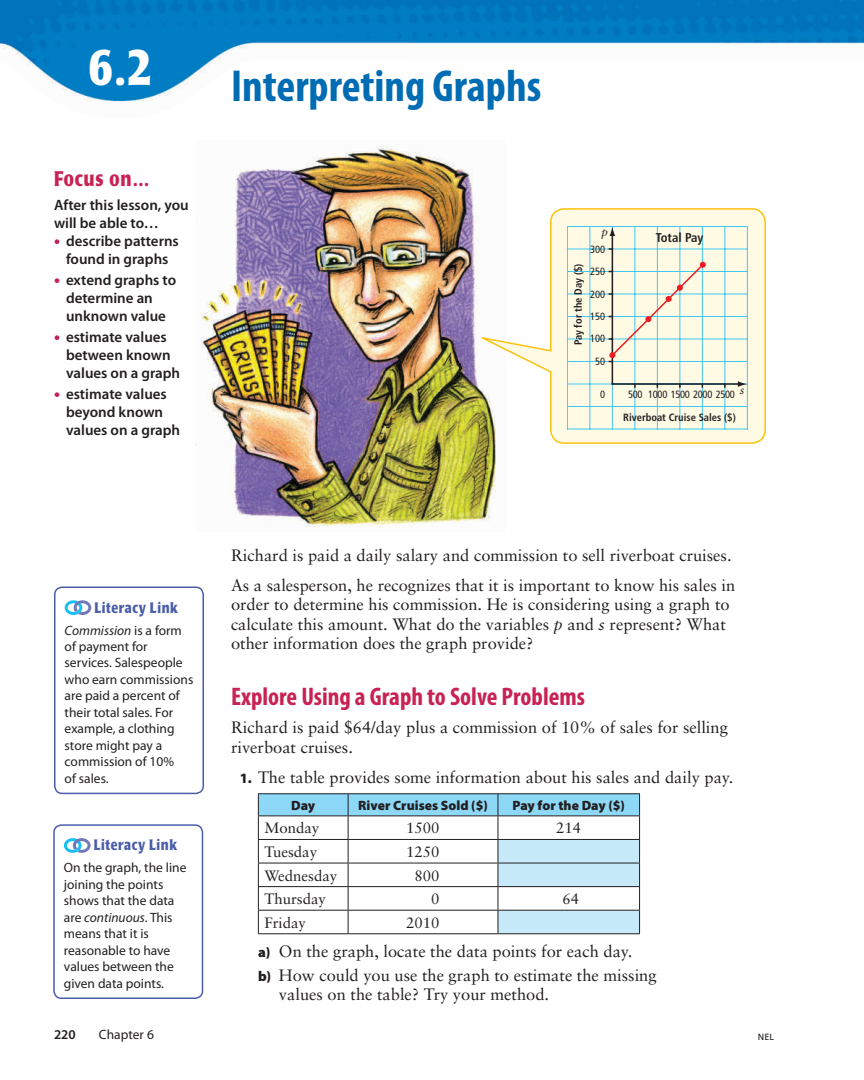
<style>
.page{position:relative;width:864px;height:1080px;background:#fff}
.page>*{position:absolute;margin:0;border:0;box-sizing:border-box;transform-origin:0 0}
.t1{font:700 49.5px "Poppl Laudatio";color:#fff;scale:.85 1}
.t2{font:700 condensed 45px "Myriad Pro";color:#006cb3}
.t3{font:700 condensed 25.5px "Myriad Pro";color:#c72253}
.t4{font:700 21px "Poppl Laudatio";letter-spacing:.05em;color:#c72253;scale:.8 1}
.t5{font:16.5px/19.5px "Sabon";color:#231f20}
.t6{font:600 15px/18px "Myriad Pro";color:#231f20}
.t7{font:15px "Sabon";color:#231f20}
.t8{font:700 15px "Poppl Laudatio";letter-spacing:.05em;color:#4a5da9;scale:.8 1}
.t9{font:13.5px/16.5px "Myriad Pro";color:#231f20}
.t10{font:900 13.5px "Myriad Pro";color:#231f20}
.t11{font:600 13.5px "Myriad Pro";color:#231f20}
.t12{font:700 condensed 12.75px "Frutiger";color:#231f20}
.t13{font:italic 12px "Sabon";color:#231f20}
.t14{font:700 condensed 10.5px "Frutiger";color:#231f20}
.t15{font:condensed 10.5px/22.5px "Frutiger";letter-spacing:-.03em;color:#231f20}
.t16{font:9px "Frutiger LT Std";color:#231f20}
.s1{font-weight:900;font-size:16.5px;color:#c72253}
.s2{font-style:italic}
.s3{font-family:"Myriad Pro";font-weight:900;font-size:14.25px}
</style>
<div class="page">
<img style="left:201px;top:202px;width:297px;height:325px">
<img style="left:0;top:0;width:864px;height:202px">
<hr style="left:258px;top:793px;width:90px;height:1px;background:#231f20">
<hr style="left:348px;top:793px;width:150px;height:1px;background:#231f20">
<hr style="left:498px;top:793px;width:142px;height:1px;background:#231f20">
<svg style="left:258px;top:794px;width:382px;height:140px"></svg>
<hr style="left:258px;top:816px;width:90px;height:1px;background:#231f20">
<hr style="left:348px;top:816px;width:150px;height:1px;background:#231f20">
<hr style="left:498px;top:816px;width:142px;height:1px;background:#231f20">
<svg style="left:65px;top:600px;width:26px;height:15px"></svg>
<div style="left:54px;top:586px;width:150px;height:208px;border:2px solid #4a5da9;border-radius:8px"></div>
<svg style="left:64px;top:838px;width:27px;height:15px"></svg>
<div style="left:53px;top:824px;width:150px;height:175px;border:2px solid #4a5da9;border-radius:8px"></div>
<svg style="left:472px;top:207px;width:294px;height:238px"></svg>
<hr style="left:680px;top:227px;width:1px;height:202px;background:#40c7f4">
<hr style="left:702px;top:227px;width:1px;height:202px;background:#40c7f4">
<hr style="left:725px;top:227px;width:1px;height:202px;background:#40c7f4">
<hr style="left:567px;top:361px;width:180px;height:1px;background:#40c7f4">
<hr style="left:567px;top:384px;width:180px;height:1px;background:#40c7f4">
<hr style="left:567px;top:406px;width:180px;height:1px;background:#40c7f4">
<hr style="left:567px;top:429px;width:180px;height:1px;background:#40c7f4">
<hr style="left:567px;top:339px;width:180px;height:1px;background:#40c7f4">
<hr style="left:567px;top:316px;width:180px;height:1px;background:#40c7f4">
<hr style="left:567px;top:294px;width:180px;height:1px;background:#40c7f4">
<hr style="left:567px;top:226px;width:180px;height:1px;background:#40c7f4">
<hr style="left:635px;top:227px;width:1px;height:202px;background:#40c7f4">
<hr style="left:612px;top:227px;width:1px;height:202px;background:#40c7f4">
<hr style="left:590px;top:227px;width:1px;height:202px;background:#40c7f4">
<hr style="left:567px;top:227px;width:1px;height:202px;background:#40c7f4">
<hr style="left:657px;top:227px;width:1px;height:202px;background:#40c7f4">
<hr style="left:747px;top:227px;width:1px;height:202px;background:#40c7f4">
<hr style="left:567px;top:249px;width:180px;height:1px;background:#40c7f4">
<hr style="left:567px;top:271px;width:180px;height:1px;background:#40c7f4">
<hr style="left:612px;top:234px;width:1px;height:150px;background:#231f20">
<hr style="left:612px;top:383px;width:128px;height:2px;background:#231f20">
<svg style="left:609px;top:262px;width:97px;height:100px;background:#e9ebdc"></svg>
<svg style="left:610px;top:227px;width:5px;height:9px"></svg>
<svg style="left:738px;top:381px;width:9px;height:6px"></svg>
<h1 class="t1" style="left:88px;top:39px;width:77px">6.2</h1>
<p class="t4" style="left:54px;top:167px;width:121px">Focus on…</p>
<p class="t6" style="left:54px;top:196px;width:136px">After this lesson, you will be able to…</p>
<p class="t6" style="left:54px;top:232px;width:126px;text-align:center"><span class="s1">•</span> describe patterns found in graphs</p>
<p class="t6" style="left:66px;top:271px;width:112px;text-indent:-12px"><span class="s1">•</span> extend graphs to determine an unknown value</p>
<p class="t6" style="left:66px;top:328px;width:116px;text-indent:-12px"><span class="s1">•</span> estimate values between known values on a graph</p>
<p class="t6" style="left:66px;top:385px;width:116px;text-indent:-12px"><span class="s1">•</span> estimate values beyond known values on a graph</p>
<h2 class="t2" style="left:231px;top:58px;width:312px">Interpreting Graphs</h2>
<p class="t13" style="left:601px;top:225px;width:8px">p</p>
<p class="t15" style="left:590px;top:238px;width:17px">300<br>250</p>
<p class="t14" style="left:572px;top:345px;width:83px;rotate:-90deg">Pay for the Day ($)</p>
<p class="t15" style="left:590px;top:283px;width:17px">200</p>
<p class="t15" style="left:590px;top:305px;width:17px">150</p>
<p class="t15" style="left:590px;top:327px;width:17px">100</p>
<p class="t15" style="left:595px;top:350px;width:12px">50</p>
<p class="t15" style="left:600px;top:383px;width:7px">0</p>
<p class="t12" style="left:656px;top:231px;width:49px">Total Pay</p>
<p class="t13" style="left:740px;top:382px;width:6px">s</p>
<p class="t15" style="left:628px;top:383px;width:108px">500 1000 1500 2000 2500</p>
<p class="t14" style="left:623px;top:411px;width:114px">Riverboat Cruise Sales ($)</p>
<p class="t8" style="left:95px;top:599px;width:106px">Literacy Link</p>
<p class="t9" style="left:65px;top:622px;width:130px"><span class="s2">Commission</span> is a form of payment for services. Salespeople who earn commissions are paid a percent of their total sales. For example, a clothing store might pay a commission of 10%<br>of sales.</p>
<p class="t8" style="left:94px;top:837px;width:106px">Literacy Link</p>
<p class="t9" style="left:64px;top:859px;width:124px">On the graph, the line joining the points shows that the data are <span class="s2">continuous</span>. This means that it is reasonable to have values between the given data points.</p>
<p class="t11" style="left:54px;top:1026px;width:23px">220</p>
<p class="t9" style="left:99px;top:1026px;width:57px">Chapter 6</p>
<p class="t5" style="left:231px;top:540px;width:506px;line-height:30px">Richard is paid a daily salary and commission to sell riverboat cruises.<br>As a salesperson, he recognizes that it is important to know his sales in</p>
<p class="t5" style="left:231px;top:595px;width:500px">order to determine his commission. He is considering using a graph to calculate this amount. What do the variables <span class="s2">p</span> and <span class="s2">s</span> represent? What other information does the graph provide?</p>
<h3 class="t3" style="left:231px;top:680px;width:356px">Explore Using a Graph to Solve Problems</h3>
<p class="t5" style="left:231px;top:718px;width:498px">Richard is paid $64/day plus a commission of 10% of sales for selling riverboat cruises.</p>
<p class="t5" style="left:240px;top:767px;width:495px"><span class="s3">1.</span> The table provides some information about his sales and daily pay.</p>
<p class="t10" style="left:291px;top:798px;width:26px">Day</p>
<p class="t10" style="left:358px;top:798px;width:131px">River Cruises Sold ($)</p>
<p class="t10" style="left:512px;top:798px;width:114px">Pay for the Day ($)</p>
<p class="t7" style="left:264px;top:819px;width:57px">Monday</p>
<p class="t7" style="left:406px;top:819px;width:35px">1500</p>
<p class="t7" style="left:556px;top:819px;width:27px">214</p>
<p class="t7" style="left:264px;top:843px;width:54px">Tuesday</p>
<p class="t7" style="left:406px;top:843px;width:35px">1250</p>
<p class="t7" style="left:264px;top:866px;width:75px">Wednesday</p>
<p class="t7" style="left:414px;top:866px;width:27px">800</p>
<p class="t7" style="left:264px;top:890px;width:63px">Thursday</p>
<p class="t7" style="left:431px;top:890px;width:10px">0</p>
<p class="t7" style="left:563px;top:890px;width:18px">64</p>
<p class="t7" style="left:264px;top:914px;width:43px">Friday</p>
<p class="t7" style="left:406px;top:914px;width:35px">2010</p>
<p class="t5" style="left:258px;top:939px;width:400px;line-height:24px"><span class="s3">a)</span> On the graph, locate the data points for each day.<br><span class="s3">b)</span> How could you use the graph to estimate the missing</p>
<p class="t5" style="left:279px;top:985px;width:272px">values on the table? Try your method.</p>
<p class="t16" style="left:758px;top:1032px;width:18px">NEL</p>
</div>
